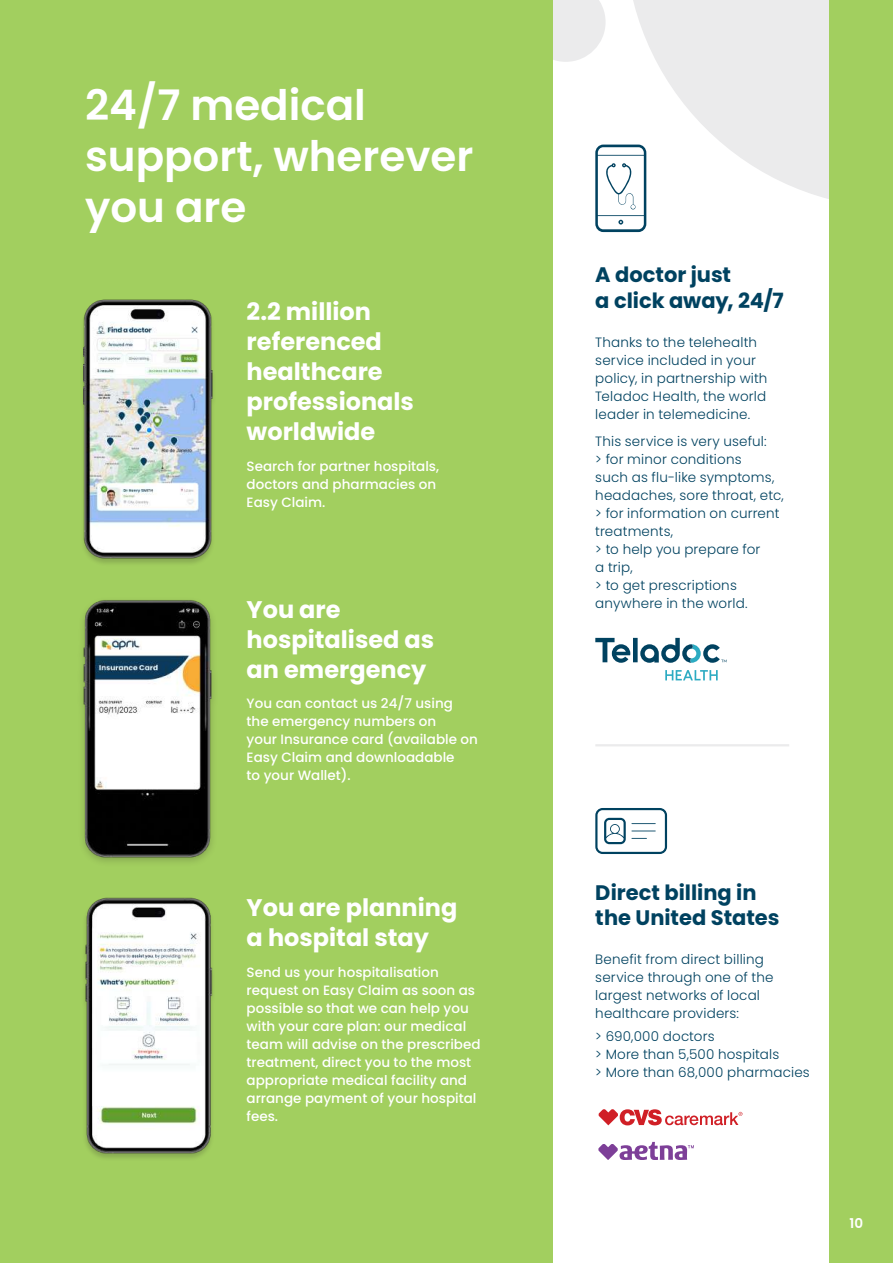
<style>
.page{position:relative;width:893px;height:1263px;background:#fff}
.page>*{position:absolute;margin:0;border:0;box-sizing:border-box;transform-origin:0 0}
.t1{font:600 42px/51px "Poppins";color:#fff}
.t2{font:700 24px/30px "Poppins";color:#fff}
.t3{font:700 21px/25.5px "Poppins";color:#004260}
.t4{font:300 13.5px/18px "Poppins";letter-spacing:.01em;color:#004260}
.t5{font:500 13.5px/18px "Poppins";color:#fff}
.t6{font:600 13.5px "Poppins";color:#fff}
</style>
<div class="page">
<svg style="left:625px;top:0;width:204px;height:208px;fill:#ebebec"></svg>
<svg style="left:553px;top:0;width:53px;height:62px;background:#ededee"></svg>
<div style="left:829px;top:0;width:64px;height:1263px;background:#a2cf5f"></div>
<div style="left:0;top:0;width:553px;height:1263px;background:#a2cf5f"></div>
<svg style="left:595px;top:145px;width:51px;height:87px"></svg>
<svg style="left:595px;top:638px;width:132px;height:42px"></svg>
<hr style="left:595px;top:744px;width:194px;height:2px;background:#ebebec">
<svg style="left:595px;top:808px;width:72px;height:46px"></svg>
<svg style="left:598px;top:1142px;width:96px;height:18px"></svg>
<svg style="left:598px;top:1109px;width:144px;height:16px"></svg>
<img style="left:82px;top:600px;width:132px;height:262px">
<img style="left:84px;top:897px;width:129px;height:262px">
<img style="left:82px;top:299px;width:131px;height:265px">
<h1 class="t1" style="left:85px;top:80px;width:390px">24/7 medical support, wherever you are</h1>
<h2 class="t2" style="left:247px;top:297px;width:169px">2.2 million referenced healthcare professionals worldwide</h2>
<p class="t5" style="left:247px;top:457px;width:194px">Search for partner hospitals, doctors and pharmacies on<br>Easy Claim.</p>
<h2 class="t2" style="left:247px;top:594px;width:189px">You are hospitalised as an emergency</h2>
<p class="t5" style="left:247px;top:695px;width:233px">You can contact us 24/7 using the emergency numbers on<br>your Insurance card (available on<br>Easy Claim and downloadable<br>to your Wallet).</p>
<h2 class="t2" style="left:247px;top:893px;width:212px">You are planning a hospital stay</h2>
<p class="t5" style="left:247px;top:963px;width:235px">Send us your hospitalisation request on Easy Claim as soon as possible so that we can help you with your care plan: our medical team will advise on the prescribed treatment, direct you to the most appropriate medical facility and arrange payment of your hospital fees.</p>
<h3 class="t3" style="left:595px;top:262px;width:190px">A doctor just<br>a click away, 24/7</h3>
<p class="t4" style="left:595px;top:333px;width:174px">Thanks to the telehealth service included in your policy, in partnership with<br>Teladoc Health, the world leader in telemedicine.</p>
<p class="t4" style="left:595px;top:432px;width:190px">This service is very useful:<br>&gt; for minor conditions<br>such as flu-like symptoms, headaches, sore throat, etc, &gt; for information on current treatments,<br>&gt; to help you prepare for<br>a trip,<br>&gt; to get prescriptions anywhere in the world.</p>
<h3 class="t3" style="left:595px;top:879px;width:186px">Direct billing in the United States</h3>
<p class="t4" style="left:595px;top:950px;width:180px">Benefit from direct billing service through one of the largest networks of local healthcare providers:</p>
<p class="t4" style="left:595px;top:1027px;width:216px">&gt; 690,000 doctors<br>&gt; More than 5,500 hospitals<br>&gt; More than 68,000 pharmacies</p>
<p class="t6" style="left:850px;top:1215px;width:15px">10</p>
</div>
